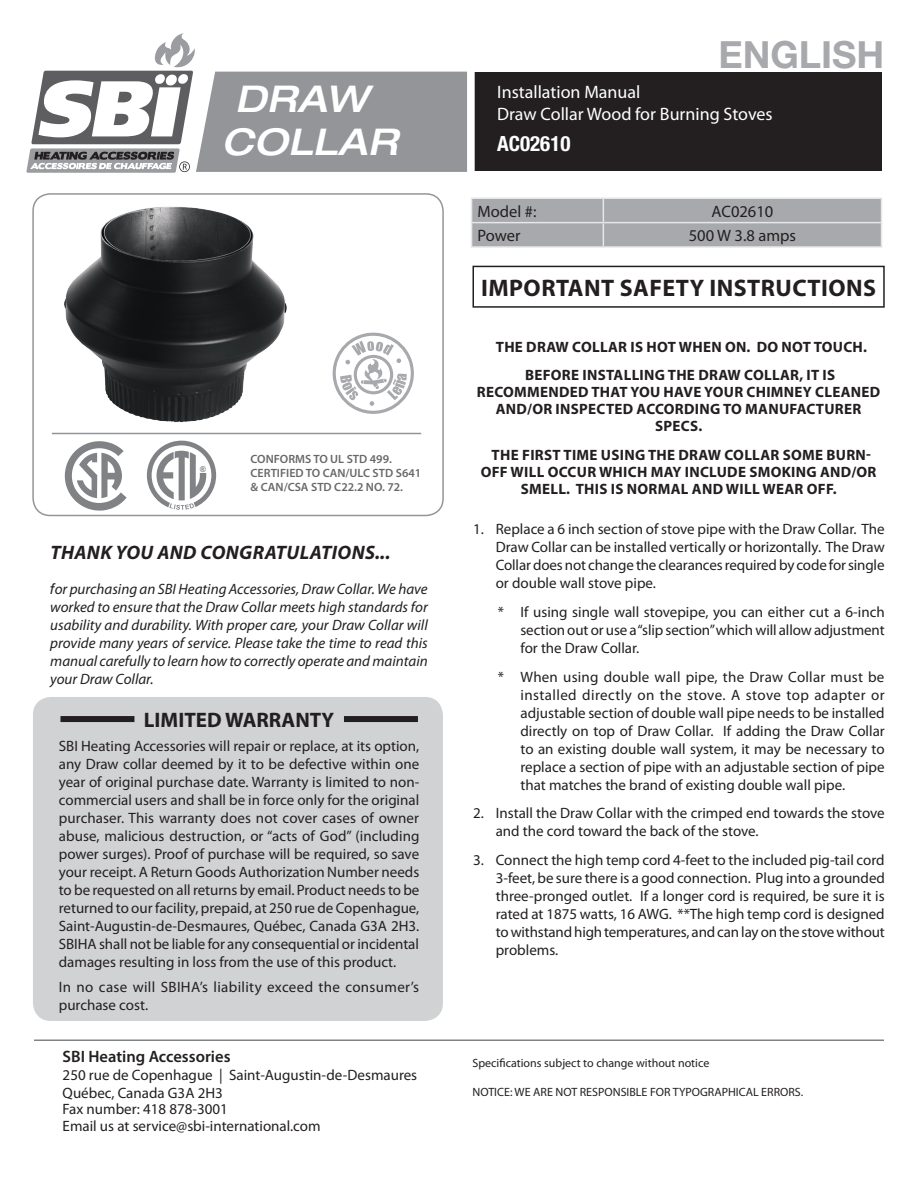
<style>
.page{position:relative;width:918px;height:1188px;background:#fff}
.page>*{position:absolute;margin:0;border:0;box-sizing:border-box;transform-origin:0 0}
.t1{font:700 37.5px "Helvetica Neue LT Pro";color:#a8a9ad}
.t2{font:italic 500 expanded 36.9px/43.5px "Helvetica Neue LT Pro";letter-spacing:.01em;color:#fff;text-align:center}
.t3{font:700 24px "Myriad Pro";letter-spacing:.02em;color:#231f20}
.t4{font:700 21px "Myriad Pro";color:#231f20}
.t5{font:700 condensed 21px "Helvetica Neue LT Pro";color:#fff}
.t6{font:italic 700 19.5px "Myriad Pro";letter-spacing:.02em;color:#231f20}
.t7{font:18px/22.2px "Myriad Pro";color:#fff}
.t8{font:16.5px "Myriad Pro";color:#231f20}
.t9{font:600 16.5px "Myriad Pro";color:#231f20}
.t10{font:15px/18px "Myriad Pro";color:#231f20;text-align:justify}
.t11{font:italic 15px/18px "Myriad Pro";color:#231f20;text-align:justify}
.t12{font:700 15px/17.2px "Myriad Pro";letter-spacing:.02em;color:#231f20;text-align:center}
.t13{font:15px/18px "Myriad Pro";letter-spacing:.02em;color:#231f20}
.t14{font:12px "Myriad Pro";color:#231f20}
.t15{font:600 12px/14.4px "Myriad Pro";color:#231f20}
.t16{font:900 7.95px "Arial";color:#808285}
.s1{font-family:"Helvetica Neue LT Pro"}
</style>
<div class="page">
<div style="left:32px;top:193px;width:412px;height:323px;border:2px solid #939598;border-radius:17px"></div>
<div style="left:468px;top:72px;width:414px;height:99px;background:#231f20"></div>
<svg style="left:26px;top:33px;width:441px;height:140px"></svg>
<div style="left:467px;top:67px;width:8px;height:106px;background:#fff"></div>
<hr style="left:34px;top:1040px;width:850px;height:1px;background:#808285">
<svg style="left:65px;top:441px;width:62px;height:70px"></svg>
<svg style="left:147px;top:440px;width:69px;height:70px"></svg>
<div style="left:472px;top:266px;width:413px;height:42px;border:2px solid #231f20"></div>
<hr style="left:471px;top:197px;width:132px;height:2px;background:#e6e7e9">
<hr style="left:603px;top:197px;width:279px;height:2px;background:#e6e7e9">
<svg style="left:471px;top:198px;width:411px;height:48px;background:#abacb0"></svg>
<hr style="left:471px;top:246px;width:132px;height:2px;background:#e6e7e9">
<hr style="left:603px;top:246px;width:279px;height:2px;background:#e6e7e9">
<div style="left:33px;top:697px;width:410px;height:324px;background:#d1d2d4;border-radius:18px"></div>
<div style="left:60px;top:716px;width:74px;height:6px;background:#231f20"></div>
<div style="left:344px;top:716px;width:74px;height:6px;background:#231f20"></div>
<hr style="left:52px;top:433px;width:369px;height:1px;background:#939598">
<svg style="left:333px;top:333px;width:81px;height:81px"></svg>
<img style="left:64px;top:206px;width:223px;height:217px">
<p class="t2" style="left:222px;top:77px;width:178px">DRAW<br>COLLAR</p>
<p class="t16" style="left:200px;top:463px;width:8px">®</p>
<p class="t15" style="left:251px;top:451px;width:172px">CONFORMS TO UL STD 499.<br>CERTIFIED TO CAN/ULC STD S641 &amp; CAN/CSA STD C22.2 NO. 72.</p>
<p class="t6" style="left:51px;top:540px;width:341px">THANK YOU AND CONGRATULATIONS...</p>
<p class="t11" style="left:50px;top:579px;width:379px"><span class="s1">f</span>or purchasing an SBI Heating Accessories, Draw Collar. We have worked to ensure that the Draw Collar meets high standards for usability and durability. With proper care, your Draw Collar will provide many years of service. Please take the time to read this manual carefully to learn how to correctly operate and maintain your Draw Collar.</p>
<p class="t4" style="left:144px;top:706px;width:192px">LIMITED WARRANTY</p>
<p class="t10" style="left:59px;top:737px;width:362px">SBI Heating Accessories will repair or replace, at its option, any Draw collar deemed by it to be defective within one year of original purchase date. Warranty is limited to non&shy;commercial users and shall be in force only for the original purchaser. This warranty does not cover cases of owner abuse, malicious destruction, or “acts of God” (including power surges). Proof of purchase will be required, so save your receipt. A Return Goods Authorization Number needs to be requested on all returns by email. Product needs to be returned to our facility, prepaid, at 250 rue de Copenhague, Saint-Augustin-de-Desmaures, Québec, Canada G3A 2H3.<br>SBIHA shall not be liable for any consequential or incidental damages resulting in loss from the use of this product.</p>
<p class="t13" style="left:59px;top:978px;width:362px">In no case will SBIHA’s liability exceed the consumer’s purchase cost.</p>
<p class="t9" style="left:63px;top:1046px;width:169px">SBI Heating Accessories</p>
<p class="t10" style="left:63px;top:1066px;width:356px">250 rue de Copenhague | Saint-Augustin-de-Desmaures<br>Québec, Canada G3A 2H3</p>
<p class="t10" style="left:63px;top:1100px;width:167px">Fax number: 418 878-3001</p>
<p class="t10" style="left:63px;top:1116px;width:260px">Email us at service@sbi-international.com</p>
<p class="t1" style="left:718px;top:32px;width:167px">ENGLISH</p>
<p class="t7" style="left:497px;top:81px;width:277px">Installation Manual<br>Draw Collar Wood for Burning Stoves</p>
<p class="t5" style="left:497px;top:131px;width:75px">AC02610</p>
<p class="t8" style="left:478px;top:201px;width:61px">Model #:</p>
<p class="t8" style="left:712px;top:201px;width:63px">AC02610</p>
<p class="t8" style="left:478px;top:225px;width:44px">Power</p>
<p class="t8" style="left:689px;top:225px;width:109px">500 W 3.8 amps</p>
<p class="t3" style="left:481px;top:272px;width:396px">IMPORTANT SAFETY INSTRUCTIONS</p>
<p class="t12" style="left:496px;top:337px;width:373px">THE DRAW COLLAR IS HOT WHEN ON. DO NOT TOUCH.</p>
<p class="t12" style="left:477px;top:366px;width:405px">BEFORE INSTALLING THE DRAW COLLAR, IT IS RECOMMENDED THAT YOU HAVE YOUR CHIMNEY CLEANED AND/OR INSPECTED ACCORDING TO MANUFACTURER SPECS.</p>
<p class="t12" style="left:481px;top:445px;width:397px">THE FIRST TIME USING THE DRAW COLLAR SOME BURN-<br>OFF WILL OCCUR WHICH MAY INCLUDE SMOKING AND/OR<br>SMELL. THIS IS NORMAL AND WILL WEAR OFF.</p>
<p class="t10" style="left:496px;top:520px;width:390px;text-indent:-22px">1. Replace a 6 inch section of stove pipe with the Draw Collar. The Draw Collar can be installed vertically or horizontally. The Draw Collar does not change the clearances required by code for single or double wall stove pipe.</p>
<p class="t10" style="left:520px;top:603px;width:366px;text-indent:-22px">* If using single wall stovepipe, you can either cut a 6-inch section out or use a “slip section” which will allow adjustment for the Draw Collar.</p>
<p class="t10" style="left:520px;top:667px;width:366px;text-indent:-22px">* When using double wall pipe, the Draw Collar must be installed directly on the stove. A stove top adapter or adjustable section of double wall pipe needs to be installed directly on top of Draw Collar. If adding the Draw Collar to an existing double wall system, it may be necessary to replace a section of pipe with an adjustable section of pipe that matches the brand of existing double wall pipe.</p>
<p class="t10" style="left:496px;top:804px;width:390px;text-indent:-22px">2. Install the Draw Collar with the crimped end towards the stove and the cord toward the back of the stove.</p>
<p class="t10" style="left:496px;top:851px;width:391px;text-indent:-22px">3. Connect the high temp cord 4-feet to the included pig-tail cord 3-feet, be sure there is a good connection. Plug into a grounded three-pronged outlet. If a longer cord is required, be sure it is rated at 1875 watts, 16 AWG. **The high temp cord is designed to withstand high temperatures, and can lay on the stove without problems.</p>
<p class="t14" style="left:472px;top:1056px;width:238px">Specifications subject to change without notice</p>
<p class="t14" style="left:472px;top:1085px;width:332px">NOTICE: WE ARE NOT RESPONSIBLE FOR TYPOGRAPHICAL ERRORS.</p>
</div>
